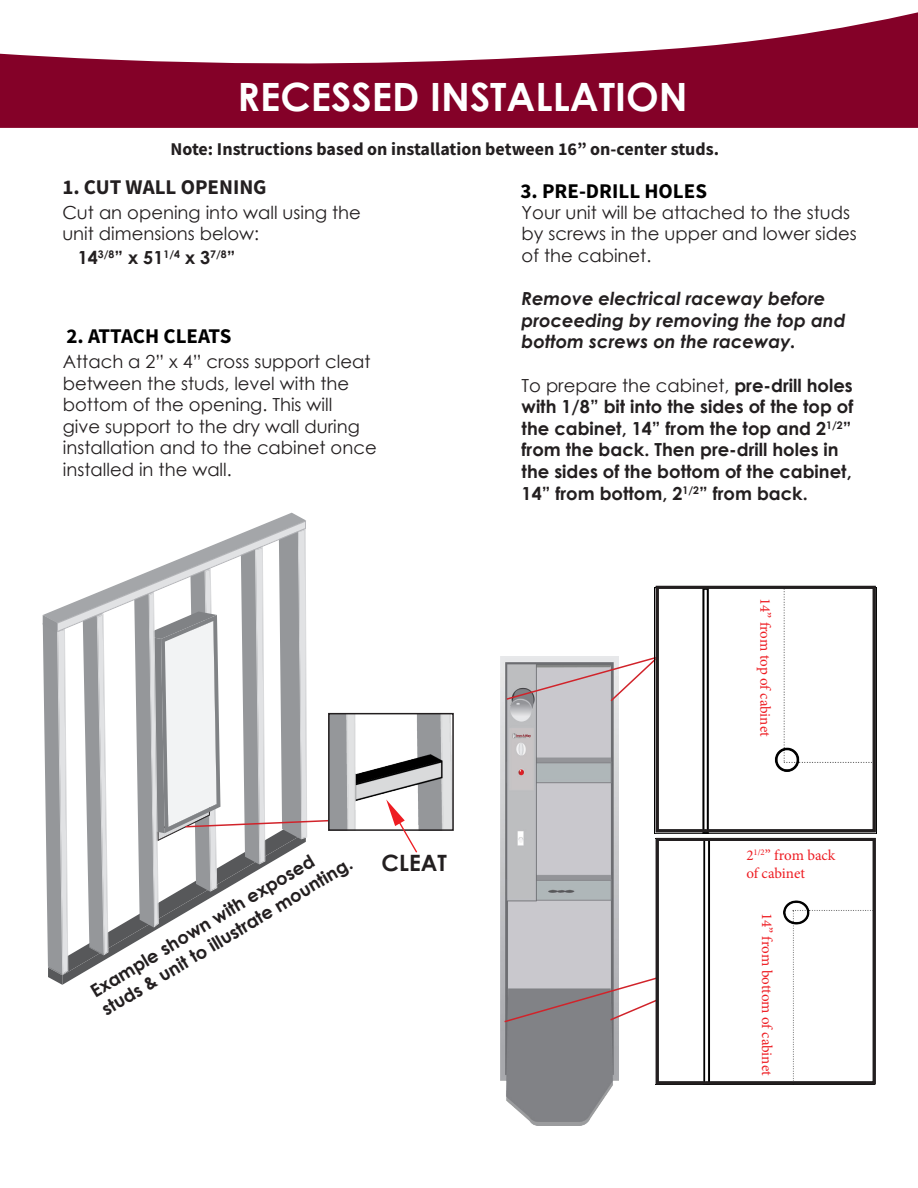
<style>
.page{position:relative;width:918px;height:1188px;background:#fff}
.page>*{position:absolute;margin:0;border:0;box-sizing:border-box;transform-origin:0 0}
.t1{font:700 39px "Century Gothic";color:#fff}
.t2{font:700 22.5px "Century Gothic";color:#231f20}
.t3{font:700 21px "Source Sans Pro";color:#000}
.t4{font:700 21px "Source Sans Pro";color:#231f20}
.t5{font:18px/21.6px "Century Gothic";color:#231f20}
.t6{font:700 18px/21.6px "Century Gothic";color:#231f20}
.t7{font:italic 700 18px/21.6px "Century Gothic";color:#231f20}
.t8{font:700 18px "Source Sans Pro";color:#231f20}
.t9{font:15px/18px "Minion Pro";letter-spacing:-.005em;color:#ee1d23}
.s1{font-weight:400}
</style>
<div class="page">
<svg style="left:0;top:12px;width:918px;height:116px;fill:#840128"></svg>
<img style="left:501px;top:656px;width:118px;height:469px">
<svg style="left:505px;top:656px;width:149px;height:47px"></svg>
<svg style="left:503px;top:973px;width:152px;height:51px"></svg>
<img style="left:655px;top:839px;width:216px;height:245px">
<div style="left:656px;top:838px;width:220px;height:246px;border:3px solid #231f20"></div>
<img style="left:654px;top:587px;width:223px;height:247px">
<div style="left:656px;top:586px;width:220px;height:246px;border:3px solid #231f20"></div>
<svg style="left:43px;top:513px;width:296px;height:472px"></svg>
<img style="left:331px;top:716px;width:120px;height:112px">
<div style="left:328px;top:713px;width:126px;height:118px;border:2px solid #231f20"></div>
<svg style="left:386px;top:800px;width:31px;height:53px"></svg>
<p class="t1" style="left:238px;top:67px;width:452px">RECESSED INSTALLATION</p>
<p class="t8" style="left:171px;top:137px;width:550px">Note: Instructions based on installation between 16” on-center studs.</p>
<p class="t4" style="left:62px;top:173px;width:206px">1. CUT WALL OPENING</p>
<p class="t5" style="left:62px;top:201px;width:300px">Cut an opening into wall using the unit dimensions below:</p>
<p class="t6" style="left:78px;top:246px;width:159px">14<sup>3/8</sup>” x 51<sup>1/4</sup> x 3<sup>7/8</sup>”</p>
<p class="t3" style="left:66px;top:322px;width:166px">2. ATTACH CLEATS</p>
<p class="t5" style="left:63px;top:350px;width:315px">Attach a 2” x 4” cross support cleat between the studs, level with the bottom of the opening. This will<br>give support to the dry wall during installation and to the cabinet once installed in the wall.</p>
<p class="t6" style="left:86px;top:982px;width:290px;rotate:-31deg">Example shown with exposed studs &amp; unit to illustrate mounting.</p>
<p class="t2" style="left:382px;top:846px;width:67px">CLEAT</p>
<p class="t3" style="left:521px;top:177px;width:188px">3. PRE-DRILL HOLES</p>
<p class="t5" style="left:522px;top:201px;width:337px">Your unit will be attached to the studs by screws in the upper and lower sides of the cabinet.</p>
<p class="t7" style="left:522px;top:287px;width:325px">Remove electrical raceway before proceeding by removing the top and bottom screws on the raceway.</p>
<p class="t6" style="left:522px;top:373px;width:333px"><span class="s1">To prepare the cabinet,</span> pre-drill holes with 1/8” bit into the sides of the top of the cabinet, 14” from the top and 2<sup>1/2</sup>” from the back. Then pre-drill holes in the sides of the bottom of the cabinet, 14” from bottom, 2<sup>1/2</sup>” from back.</p>
<p class="t9" style="left:774px;top:598px;width:140px;rotate:90deg">14” from top of cabinet</p>
<p class="t9" style="left:746px;top:846px;width:91px">2<sup>1/2</sup>” from back of cabinet</p>
<p class="t9" style="left:776px;top:913px;width:164px;rotate:90deg">14” from bottom of cabinet</p>
</div>
